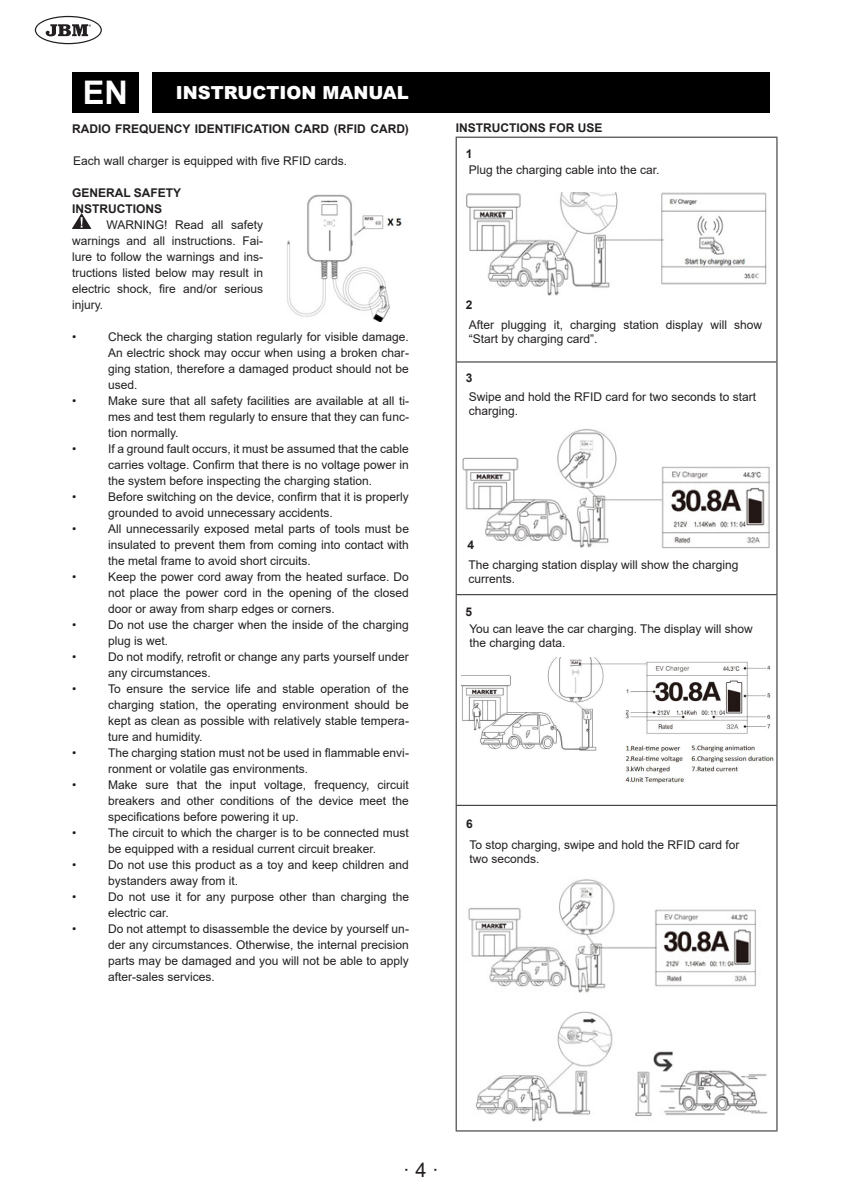
<style>
.page{position:relative;width:842px;height:1191px;background:#fff}
.page>*{position:absolute;margin:0;border:0;box-sizing:border-box;transform-origin:0 0}
.t1{font:700 32.6px "Arial";color:#fff}
.t2{font:20px "Arial";color:#231f20}
.t3{font:900 18px "Arial";color:#fff}
.Estilo_de_párrafo_3{font:12px/16px "Arial";color:#231f20;text-align:justify}
.Estilo_de_párrafo_2{font:12px/14px "Arial";color:#231f20}
.Estilo_de_párrafo_3-2{font:700 12px "Arial";color:#231f20}
.Estilo_de_párrafo_2-2{font:700 12px "Arial";color:#231f20}
</style>
<div class="page">
<svg style="left:35px;top:16px;width:67px;height:28px"></svg>
<div style="left:72px;top:72px;width:67px;height:41px;background:#000"></div>
<div style="left:153px;top:72px;width:617px;height:41px;background:#000"></div>
<svg style="left:72px;top:213px;width:19px;height:16px"></svg>
<hr style="left:456px;top:137px;width:321px;height:1px;background:#231f20">
<hr style="left:456px;top:138px;width:1px;height:223px;background:#231f20">
<hr style="left:776px;top:138px;width:1px;height:223px;background:#231f20">
<hr style="left:456px;top:361px;width:321px;height:1px;background:#231f20">
<hr style="left:456px;top:362px;width:1px;height:232px;background:#231f20">
<hr style="left:776px;top:362px;width:1px;height:232px;background:#231f20">
<hr style="left:456px;top:594px;width:321px;height:1px;background:#231f20">
<hr style="left:456px;top:595px;width:1px;height:210px;background:#231f20">
<hr style="left:776px;top:595px;width:1px;height:210px;background:#231f20">
<hr style="left:456px;top:805px;width:321px;height:1px;background:#231f20">
<hr style="left:456px;top:806px;width:1px;height:324px;background:#231f20">
<hr style="left:776px;top:806px;width:1px;height:324px;background:#231f20">
<hr style="left:456px;top:1130px;width:321px;height:1px;background:#231f20">
<img style="left:466px;top:192px;width:301px;height:104px">
<img style="left:462px;top:429px;width:308px;height:120px">
<img style="left:462px;top:657px;width:312px;height:128px">
<img style="left:468px;top:879px;width:300px;height:243px">
<img style="left:287px;top:194px;width:115px;height:128px">
<p class="t1" style="left:83px;top:69px;width:47px">EN</p>
<p class="t3" style="left:176px;top:80px;width:235px">INSTRUCTION MANUAL</p>
<p class="Estilo_de_párrafo_3-2" style="left:72px;top:120px;width:338px">RADIO FREQUENCY IDENTIFICATION CARD (RFID CARD)</p>
<p class="Estilo_de_párrafo_3" style="left:73px;top:152px;width:276px">Each wall charger is equipped with five RFID cards.</p>
<p class="Estilo_de_párrafo_3-2" style="left:72px;top:184px;width:111px">GENERAL SAFETY</p>
<p class="Estilo_de_párrafo_3-2" style="left:72px;top:200px;width:91px">INSTRUCTIONS</p>
<p class="Estilo_de_párrafo_3" style="left:72px;top:217px;width:193px;text-indent:35px">WARNING! Read all safety warnings and all instructions. Fai&shy;lure to follow the warnings and ins&shy;tructions listed below may result in electric shock, fire and/or serious injury.</p>
<p class="Estilo_de_párrafo_3" style="left:72px;top:329px;width:6px">•</p>
<p class="Estilo_de_párrafo_3" style="left:108px;top:329px;width:302px">Check the charging station regularly for visible damage.<br>An electric shock may occur when using a broken char&shy;ging station, therefore a damaged product should not be used.</p>
<p class="Estilo_de_párrafo_3" style="left:72px;top:393px;width:6px">•</p>
<p class="Estilo_de_párrafo_3" style="left:108px;top:393px;width:302px">Make sure that all safety facilities are available at all ti&shy;mes and test them regularly to ensure that they can func&shy;tion normally.</p>
<p class="Estilo_de_párrafo_3" style="left:72px;top:441px;width:6px">•</p>
<p class="Estilo_de_párrafo_3" style="left:108px;top:441px;width:302px">If a ground fault occurs, it must be assumed that the cable carries voltage. Confirm that there is no voltage power in the system before inspecting the charging station.</p>
<p class="Estilo_de_párrafo_3" style="left:72px;top:489px;width:6px">•</p>
<p class="Estilo_de_párrafo_3" style="left:108px;top:489px;width:302px">Before switching on the device, confirm that it is properly grounded to avoid unnecessary accidents.</p>
<p class="Estilo_de_párrafo_3" style="left:72px;top:521px;width:6px">•</p>
<p class="Estilo_de_párrafo_3" style="left:108px;top:521px;width:302px">All unnecessarily exposed metal parts of tools must be insulated to prevent them from coming into contact with the metal frame to avoid short circuits.</p>
<p class="Estilo_de_párrafo_3" style="left:72px;top:569px;width:6px">•</p>
<p class="Estilo_de_párrafo_3" style="left:108px;top:569px;width:302px">Keep the power cord away from the heated surface. Do not place the power cord in the opening of the closed door or away from sharp edges or corners.</p>
<p class="Estilo_de_párrafo_3" style="left:72px;top:617px;width:6px">•</p>
<p class="Estilo_de_párrafo_3" style="left:108px;top:617px;width:302px">Do not use the charger when the inside of the charging plug is wet.</p>
<p class="Estilo_de_párrafo_3" style="left:72px;top:649px;width:6px">•</p>
<p class="Estilo_de_párrafo_3" style="left:108px;top:649px;width:302px">Do not modify, retrofit or change any parts yourself under any circumstances.</p>
<p class="Estilo_de_párrafo_3" style="left:72px;top:681px;width:6px">•</p>
<p class="Estilo_de_párrafo_3" style="left:108px;top:681px;width:302px">To ensure the service life and stable operation of the charging station, the operating environment should be kept as clean as possible with relatively stable tempera&shy;ture and humidity.</p>
<p class="Estilo_de_párrafo_3" style="left:72px;top:745px;width:6px">•</p>
<p class="Estilo_de_párrafo_3" style="left:108px;top:745px;width:302px">The charging station must not be used in flammable envi&shy;ronment or volatile gas environments.</p>
<p class="Estilo_de_párrafo_3" style="left:72px;top:777px;width:6px">•</p>
<p class="Estilo_de_párrafo_3" style="left:108px;top:777px;width:302px">Make sure that the input voltage, frequency, circuit breakers and other conditions of the device meet the specifications before powering it up.</p>
<p class="Estilo_de_párrafo_3" style="left:72px;top:825px;width:6px">•</p>
<p class="Estilo_de_párrafo_3" style="left:108px;top:825px;width:302px">The circuit to which the charger is to be connected must be equipped with a residual current circuit breaker.</p>
<p class="Estilo_de_párrafo_3" style="left:72px;top:857px;width:6px">•</p>
<p class="Estilo_de_párrafo_3" style="left:108px;top:857px;width:302px">Do not use this product as a toy and keep children and bystanders away from it.</p>
<p class="Estilo_de_párrafo_3" style="left:72px;top:889px;width:6px">•</p>
<p class="Estilo_de_párrafo_3" style="left:108px;top:889px;width:302px">Do not use it for any purpose other than charging the electric car.</p>
<p class="Estilo_de_párrafo_3" style="left:72px;top:921px;width:6px">•</p>
<p class="Estilo_de_párrafo_3" style="left:108px;top:921px;width:302px">Do not attempt to disassemble the device by yourself un&shy;der any circumstances. Otherwise, the internal precision parts may be damaged and you will not be able to apply after-sales services.</p>
<p class="Estilo_de_párrafo_3-2" style="left:456px;top:119px;width:148px">INSTRUCTIONS FOR USE</p>
<p class="Estilo_de_párrafo_2-2" style="left:466px;top:145px;width:8px">1</p>
<p class="Estilo_de_párrafo_2" style="left:469px;top:163px;width:192px">Plug the charging cable into the car.</p>
<p class="Estilo_de_párrafo_2-2" style="left:466px;top:297px;width:8px">2</p>
<p class="Estilo_de_párrafo_2" style="left:469px;top:317px;width:295px">After plugging it, charging station display will show “Start by charging card”.</p>
<p class="Estilo_de_párrafo_2-2" style="left:466px;top:369px;width:8px">3</p>
<p class="Estilo_de_párrafo_2" style="left:469px;top:390px;width:289px">Swipe and hold the RFID card for two seconds to start charging.</p>
<p class="Estilo_de_párrafo_2-2" style="left:467px;top:536px;width:8px">4</p>
<p class="Estilo_de_párrafo_2" style="left:468px;top:557px;width:272px">The charging station display will show the charging currents.</p>
<p class="Estilo_de_párrafo_2-2" style="left:466px;top:603px;width:8px">5</p>
<p class="Estilo_de_párrafo_2" style="left:469px;top:621px;width:285px">You can leave the car charging. The display will show the charging data.</p>
<p class="Estilo_de_párrafo_2-2" style="left:466px;top:815px;width:8px">6</p>
<p class="Estilo_de_párrafo_2" style="left:469px;top:837px;width:272px">To stop charging, swipe and hold the RFID card for two seconds.</p>
<h2 class="t2" style="left:403px;top:1156px;width:37px">· 4 ·</h2>
</div>
